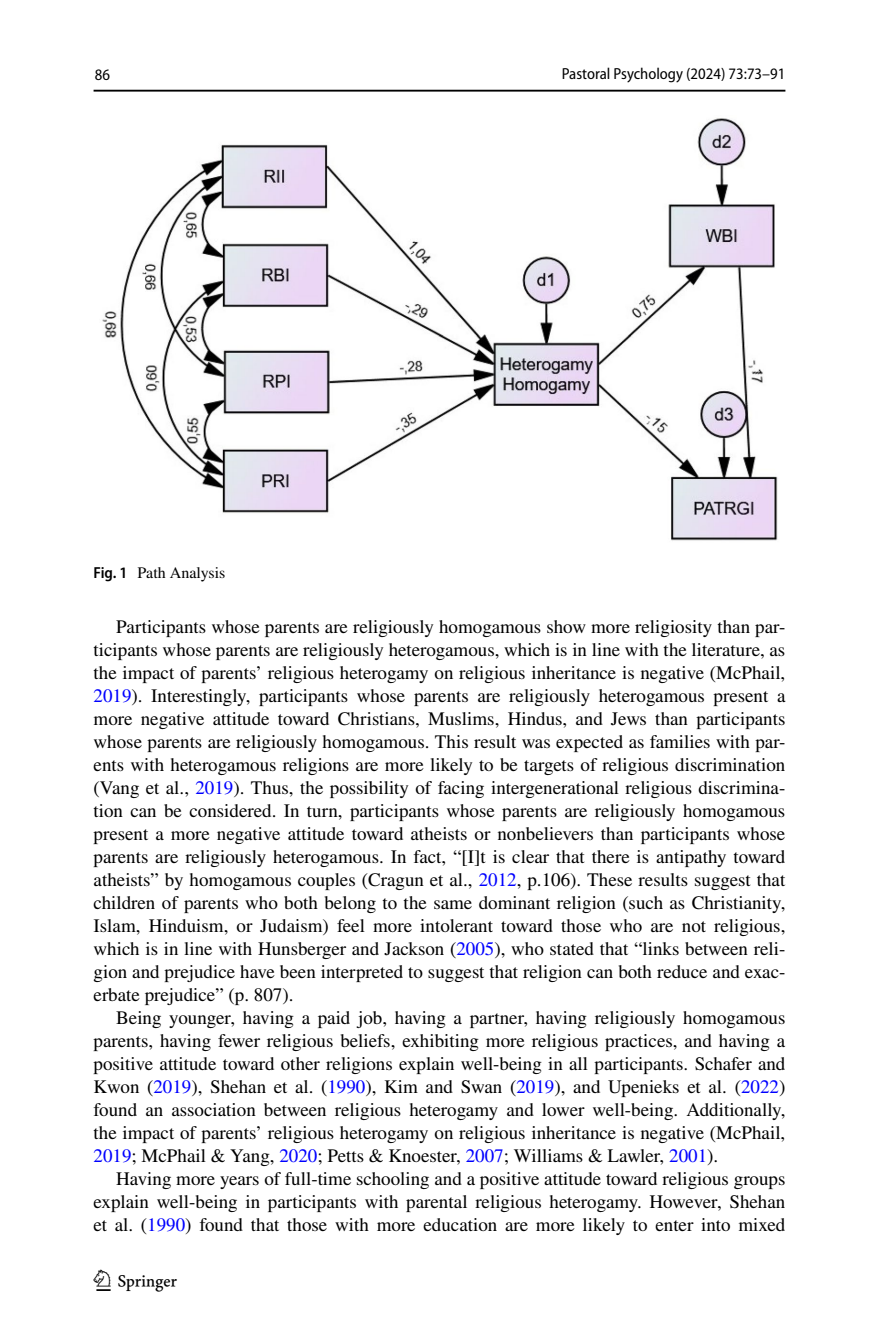
<style>
.page{position:relative;width:879px;height:1333px;background:#fff}
.page>*{position:absolute;margin:0;border:0;box-sizing:border-box;transform-origin:0 0}
.t1{font:30px "Springnew Regular 4";color:#000}
.t2{font:19px/23px "STIX";color:#000;text-align:justify}
.t3{font:semi-condensed 16px "Myriad Pro";color:#000}
.t4{font:16px "STIX";color:#000}
.s1{font-family:"Myriad Pro";font-weight:600;font-stretch:semi-condensed}
.s2{color:#00f}
</style>
<div class="page">
<hr style="left:94px;top:90px;width:691px;height:2px;background:#000">
<img style="left:102px;top:118px;width:676px;height:423px">
<p class="t3" style="left:95px;top:66px;width:17px">86</p>
<p class="t3" style="left:562px;top:65px;width:225px">Pastoral Psychology (2024) 73:73–91</p>
<p class="t4" style="left:94px;top:561px;width:133px"><span class="s1">Fig. 1</span> Path Analysis</p>
<p class="t2" style="left:94px;top:616px;width:693px;text-indent:23px">Participants whose parents are religiously homogamous show more religiosity than par&shy;ticipants whose parents are religiously heterogamous, which is in line with the literature, as the impact of parents’ religious heterogamy on religious inheritance is negative (McPhail, <span class="s2">2019</span>). Interestingly, participants whose parents are religiously heterogamous present a more negative attitude toward Christians, Muslims, Hindus, and Jews than participants whose parents are religiously homogamous. This result was expected as families with par&shy;ents with heterogamous religions are more likely to be targets of religious discrimination (Vang et al., <span class="s2">2019</span>). Thus, the possibility of facing intergenerational religious discrimina&shy;tion can be considered. In turn, participants whose parents are religiously homogamous present a more negative attitude toward atheists or nonbelievers than participants whose parents are religiously heterogamous. In fact, “[I]t is clear that there is antipathy toward atheists” by homogamous couples (Cragun et al., <span class="s2">2012</span>, p.106). These results suggest that children of parents who both belong to the same dominant religion (such as Christianity, Islam, Hinduism, or Judaism) feel more intolerant toward those who are not religious, which is in line with Hunsberger and Jackson (<span class="s2">2005</span>), who stated that “links between reli&shy;gion and prejudice have been interpreted to suggest that religion can both reduce and exac&shy;erbate prejudice” (p. 807).</p>
<p class="t2" style="left:94px;top:1007px;width:693px;text-indent:23px">Being younger, having a paid job, having a partner, having religiously homogamous parents, having fewer religious beliefs, exhibiting more religious practices, and having a positive attitude toward other religions explain well-being in all participants. Schafer and Kwon (<span class="s2">2019</span>), Shehan et al. (<span class="s2">1990</span>), Kim and Swan (<span class="s2">2019</span>), and Upenieks et al. (<span class="s2">2022</span>) found an association between religious heterogamy and lower well-being. Additionally, the impact of parents’ religious heterogamy on religious inheritance is negative (McPhail, <span class="s2">2019</span>; McPhail &amp; Yang, <span class="s2">2020</span>; Petts &amp; Knoester, <span class="s2">2007</span>; Williams &amp; Lawler, <span class="s2">2001</span>).</p>
<p class="t2" style="left:94px;top:1168px;width:693px;text-indent:23px">Having more years of full-time schooling and a positive attitude toward religious groups explain well-being in participants with parental religious heterogamy. However, Shehan et al. (<span class="s2">1990</span>) found that those with more education are more likely to enter into mixed</p>
<h1 class="t1" style="left:96px;top:1269px;width:83px">1 3</h1>
</div>
